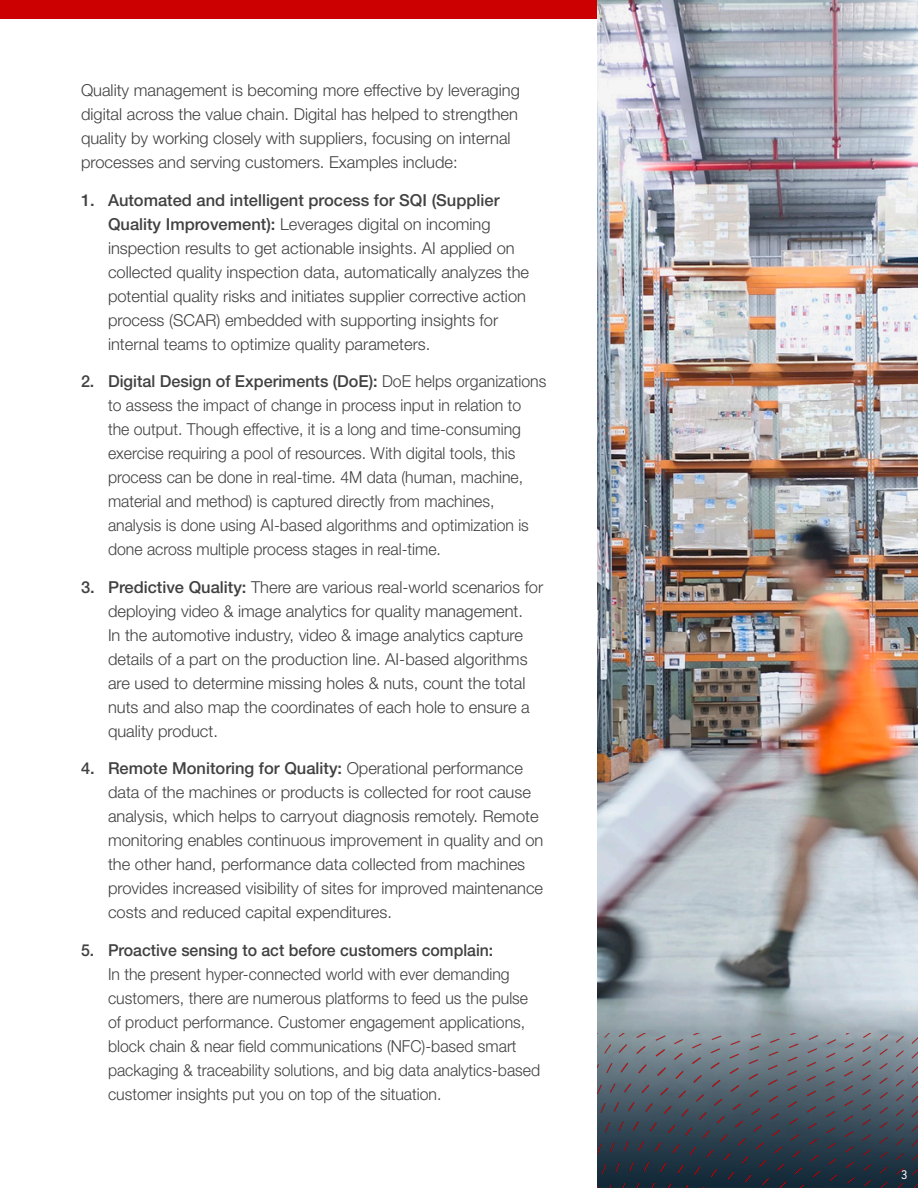
<style>
.page{position:relative;width:918px;height:1188px;background:#fff}
.page>*{position:absolute;margin:0;border:0;box-sizing:border-box;transform-origin:0 0}
.Body{font:300 16.5px/24px "Helvetica Neue LT Std";color:#414141}
.Body-2{font:300 16.5px/24px "Helvetica Neue LT Std";color:#414141;scale:.96 1}
.t1{font:12.15px "URWDIN";color:#fff}
.s1{font-weight:500}
</style>
<div class="page">
<div style="left:0;top:0;width:918px;height:18px;background:#c00"></div>
<img style="left:597px;top:0;width:321px;height:1000px">
<svg style="left:597px;top:1000px;width:321px;height:33px;background:#a7b3bb"></svg>
<img style="left:597px;top:1033px;width:321px;height:155px">
<p class="Body" style="left:81px;top:78px;width:440px">Quality management is becoming more effective by leveraging digital across the value chain. Digital has helped to strengthen quality by working closely with suppliers, focusing on internal processes and serving customers. Examples include:</p>
<p class="Body" style="left:108px;top:187px;width:423px;text-indent:-27px"><span class="s1">1. Automated and intelligent process for SQI (Supplier Quality Improvement):</span> Leverages digital on incoming inspection results to get actionable insights. AI applied on collected quality inspection data, automatically analyzes the potential quality risks and initiates supplier corrective action process (SCAR) embedded with supporting insights for internal teams to optimize quality parameters.</p>
<p class="Body-2" style="left:108px;top:369px;width:458px;text-indent:-27px"><span class="s1">2. Digital Design of Experiments (DoE):</span> DoE helps organizations to assess the impact of change in process input in relation to the output. Though effective, it is a long and time-consuming exercise requiring a pool of resources. With digital tools, this process can be done in real-time. 4M data (human, machine, material and method) is captured directly from machines, analysis is done using AI-based algorithms and optimization is done across multiple process stages in real-time.</p>
<p class="Body" style="left:108px;top:574px;width:437px;text-indent:-27px"><span class="s1">3. Predictive Quality:</span> There are various real-world scenarios for deploying video &amp; image analytics for quality management.<br>In the automotive industry, video &amp; image analytics capture details of a part on the production line. AI-based algorithms are used to determine missing holes &amp; nuts, count the total nuts and also map the coordinates of each hole to ensure a quality product.</p>
<p class="Body" style="left:108px;top:756px;width:437px;text-indent:-27px"><span class="s1">4. Remote Monitoring for Quality:</span> Operational performance data of the machines or products is collected for root cause analysis, which helps to carryout diagnosis remotely. Remote monitoring enables continuous improvement in quality and on the other hand, performance data collected from machines provides increased visibility of sites for improved maintenance costs and reduced capital expenditures.</p>
<p class="Body-2" style="left:108px;top:937px;width:452px;text-indent:-27px"><span class="s1">5. Proactive sensing to act before customers complain:<br></span>In the present hyper-connected world with ever demanding customers, there are numerous platforms to feed us the pulse of product performance. Customer engagement applications, block chain &amp; near field communications (NFC)-based smart packaging &amp; traceability solutions, and big data analytics-based customer insights put you on top of the situation.</p>
<p class="t1" style="left:901px;top:1167px;width:8px">3</p>
</div>
